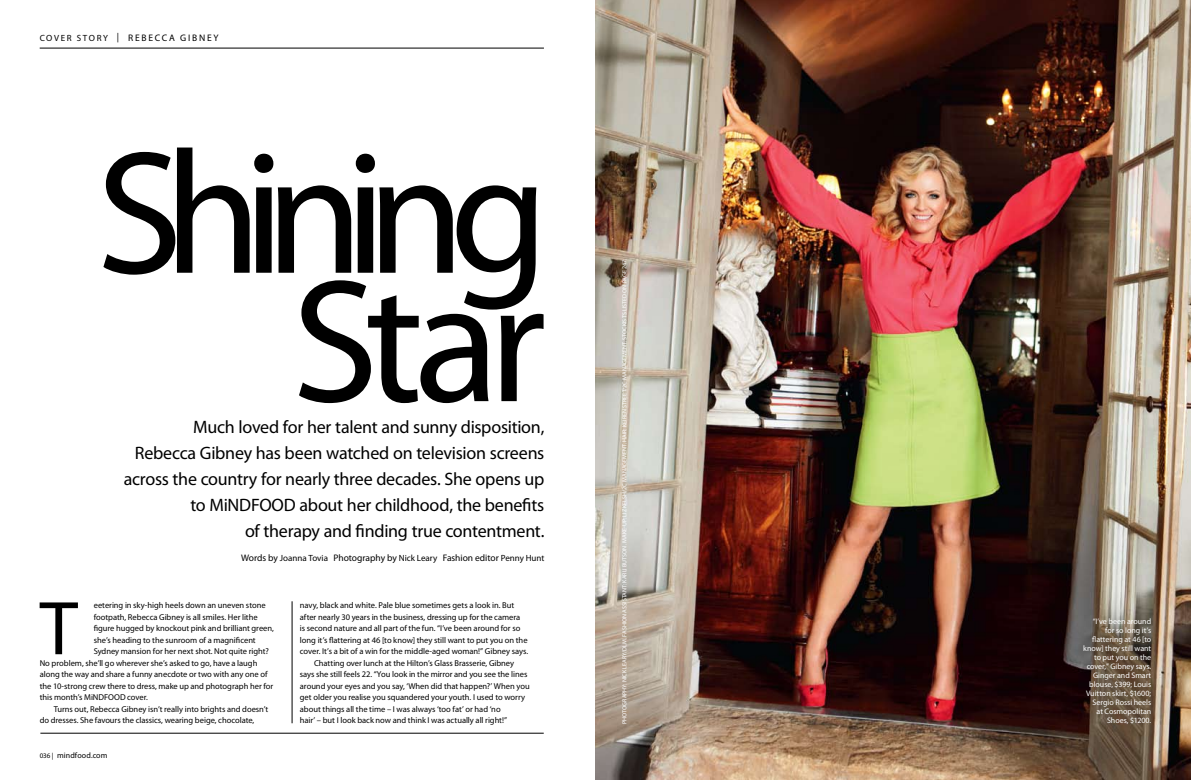
<style>
.page{position:relative;width:1191px;height:780px;background:#fff}
.page>*{position:absolute;margin:0;border:0;box-sizing:border-box;transform-origin:0 0}
.t1{font:176.3px/128.3px "Myriad Pro";color:#000;text-align:right}
.t2{font:76.7px "Myriad Pro";color:#000}
.t3{font:18px/26px "Myriad Pro";letter-spacing:-.015em;color:#000;text-align:right}
.t4{font:9.5px "Myriad Pro";letter-spacing:.005em;color:#000}
.t5{font:9.5px "Myriad Pro";letter-spacing:.185em;color:#000}
.t6{font:8.5px "Myriad Pro";color:#000}
.t7{font:8px/9px "Myriad Pro";color:#fff;text-align:right}
.t8{font:8px "Myriad Pro";letter-spacing:.01em;color:#000}
.t9{font:6px "Myriad Pro";letter-spacing:.005em;color:#fff}
.s1{font-size:9px}
.s2{font-size:7px}
</style>
<div class="page">
<hr style="left:40px;top:48px;width:504px;height:1px;background:#000">
<hr style="left:40px;top:733px;width:504px;height:1px;background:#000">
<img style="left:595px;top:0;width:596px;height:780px">
<hr style="left:292px;top:601px;width:1px;height:122px;background:#000">
<p class="t5" style="left:40px;top:32px;width:181px"><span class="s1">cover story</span> | rebecca Gibney</p>
<h1 class="t1" style="left:96px;top:147px;width:454px">Shining<br>Star</h1>
<p class="t3" style="left:124px;top:413px;width:422px">Much loved for her talent and sunny disposition,<br>Rebecca Gibney has been watched on television screens across the country for nearly three decades. She opens up to MiNDFOOD about her childhood, the benefits<br>of therapy and finding true contentment.</p>
<p class="t4" style="left:241px;top:551px;width:305px">Words by <span class="s1">Joanna Tovia</span> Photography by <span class="s1">N ick Leary</span> Fashion editor <span class="s1">Penny Hunt</span></p>
<h2 class="t2" style="left:40px;top:581px;width:40px">T</h2>
<p class="t6" style="left:94px;top:600px;width:173px">eetering in sky-high heels down an uneven stone</p>
<p class="t6" style="left:94px;top:611px;width:165px">footpath, Rebecca Gibney is all smiles. Her lithe</p>
<p class="t6" style="left:94px;top:623px;width:182px">figure hugged by knockout pink and brilliant green,</p>
<p class="t6" style="left:94px;top:634px;width:163px">she’s heading to the sunroom of a magnificent</p>
<p class="t6" style="left:94px;top:646px;width:177px">Sydney mansion for her next shot. Not quite right?</p>
<p class="t6" style="left:40px;top:657px;width:219px">No problem, she’ll go wherever she’s asked to go, have a laugh</p>
<p class="t6" style="left:40px;top:669px;width:229px">along the way and share a funny anecdote or two with any one of</p>
<p class="t6" style="left:40px;top:680px;width:235px">the 10-strong crew there to dress, make up and photograph her for</p>
<p class="t6" style="left:40px;top:692px;width:110px">this month’s MiN DFOOD cover.</p>
<p class="t6" style="left:54px;top:703px;width:216px">Turns out, Rebecca Gibney isn’t really into brights and doesn’t</p>
<p class="t6" style="left:40px;top:715px;width:216px">do dresses. She favours the classics, wearing beige, chocolate,</p>
<p class="t8" style="left:40px;top:750px;width:69px"><span class="s2">036 |</span> mindfood.com</p>
<p class="t6" style="left:300px;top:600px;width:216px">navy, black and white. Pale blue sometimes gets a look in. But</p>
<p class="t6" style="left:300px;top:611px;width:222px">after nearly 30 years in the business, dressing up for the camera</p>
<p class="t6" style="left:300px;top:623px;width:222px">is second nature and all part of the fun. “I’ve been around for so</p>
<p class="t6" style="left:300px;top:634px;width:229px">long it’s flattering at 46 [to know] they still want to put you on the</p>
<p class="t6" style="left:300px;top:646px;width:230px">cover. It’s a bit of a win for the middle-aged woman!” Gibney says.</p>
<p class="t6" style="left:314px;top:657px;width:202px">Chatting over lunch at the Hilton’s Glass Brasserie, Gibney</p>
<p class="t6" style="left:300px;top:669px;width:229px">says she still feels 22. “You look in the mirror and you see the lines</p>
<p class="t6" style="left:300px;top:680px;width:231px">around your eyes and you say, ‘When did that happen?’ When you</p>
<p class="t6" style="left:300px;top:692px;width:227px">get older you realise you squandered your youth. I used to worry</p>
<p class="t6" style="left:300px;top:703px;width:202px">about things all the time – I was always ‘too fat’ or had ‘no</p>
<p class="t6" style="left:300px;top:715px;width:209px">hair’ – but I look back now and think I was actually all right!”</p>
<p class="t9" style="left:621px;top:724px;width:466px;rotate:-90deg">PHOTOGRAPHY: Nick Leary/DLM. Fashion assistant: Karli Butson. Make-up: Liz Kelsh/2C Management. Hair: Keiren Street/2C Management. stockists listed on page 247.</p>
<p class="t7" style="left:1083px;top:617px;width:70px">“I’ve been around for so long it’s flattering at 46 [to know] they still want to put you on the cover,” Gibney says.<br>Ginger and Smart blouse, $399; Louis<br>Vuitton skirt, $1600;<br>Sergio Rossi heels<br>at Cosmopolitan<br>Shoes, $1200.</p>
</div>
